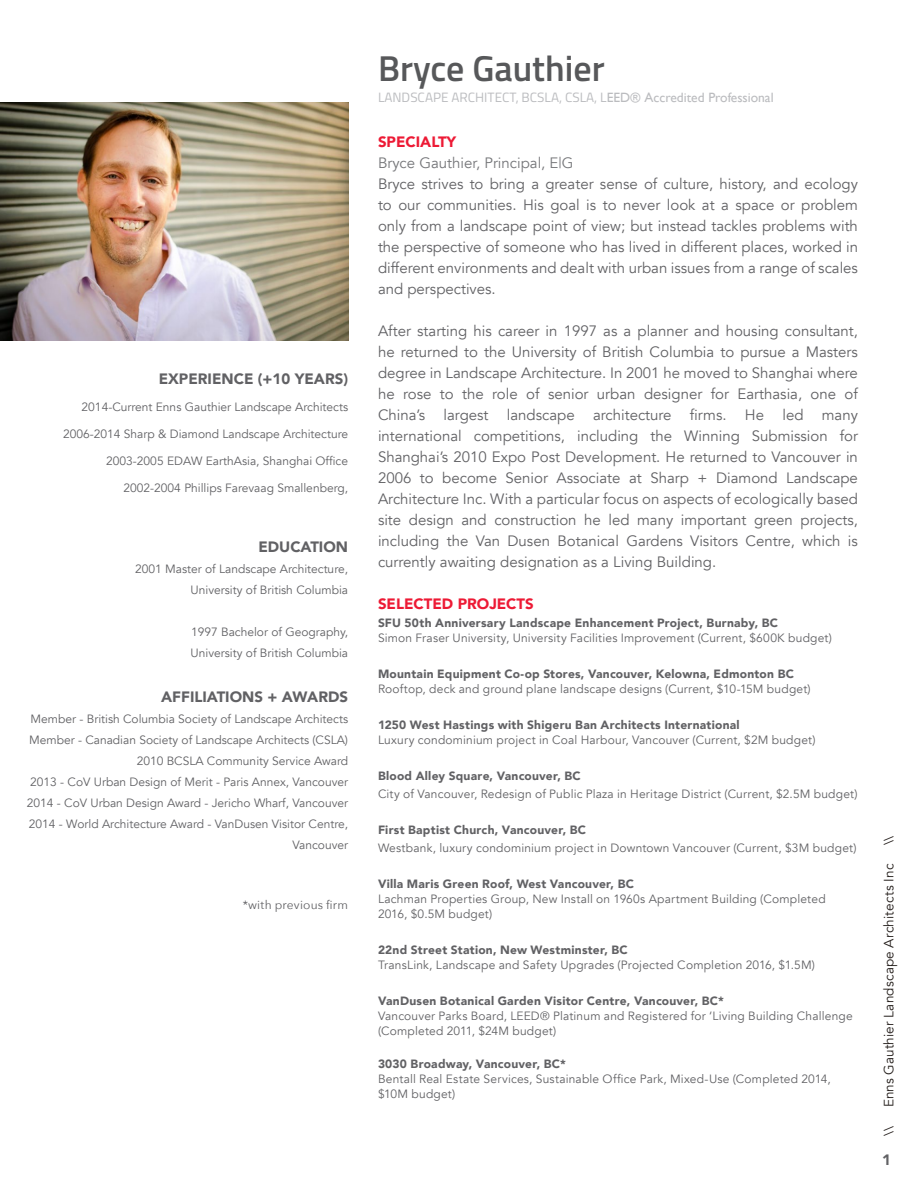
<style>
.page{position:relative;width:918px;height:1188px;background:#fff}
.page>*{position:absolute;margin:0;border:0;box-sizing:border-box;transform-origin:0 0}
.t1{font:600 36px "Titillium";color:#57585a}
.t2{font:15px/21px "Avenir";color:#616164;text-align:justify}
.t3{font:900 15px "Avenir";color:#616164}
.t4{font:15px "Avenir";color:#757679}
.t5{font:900 15px "Avenir";color:#ed1a35}
.t6{font:13.5px "Titillium";color:#bbbcbf}
.t7{font:13.5px "Avenir";letter-spacing:.01em;color:#251f1c}
.t8{font:12px/21px "Avenir";letter-spacing:.005em;color:#616164}
.t9{font:900 12px "Avenir";letter-spacing:.02em;color:#616164}
.t10{font:12px "Avenir Next";letter-spacing:.015em;color:#616164}
.s1{font-family:"Gill Sans"}
</style>
<div class="page">
<img style="left:0;top:103px;width:348px;height:237px">
<p class="t3" style="left:159px;top:369px;width:191px">EXPERIENCE (+10 YEARS)</p>
<p class="t8" style="left:82px;top:397px;width:268px">2014-Current Enns Gauthier Landscape Architects</p>
<p class="t8" style="left:63px;top:424px;width:286px">2006-2014 Sharp &amp; Diamond Landscape Architecture</p>
<p class="t8" style="left:106px;top:451px;width:243px">2003-2005 EDAW EarthAsia, Shanghai Office</p>
<p class="t8" style="left:124px;top:478px;width:226px">2002-2004 Phillips Farevaag Smallenberg,</p>
<p class="t3" style="left:258px;top:537px;width:91px">EDUCATION</p>
<p class="t8" style="left:135px;top:559px;width:214px;text-align:right">2001 Master of Landscape Architecture,<br>University of British Columbia</p>
<p class="t8" style="left:191px;top:622px;width:159px">1997 Bachelor of Geography,<br>University of British Columbia</p>
<p class="t3" style="left:161px;top:687px;width:189px">AFFILIATIONS + AWARDS</p>
<p class="t8" style="left:27px;top:709px;width:323px;text-align:right">Member - British Columbia Society of Landscape Architects Member - Canadian Society of Landscape Architects (CSLA)<br>2010 BCSLA Community Service Award<br>2013 - CoV Urban Design of Merit - Paris Annex, Vancouver 2014 - CoV Urban Design Award - Jericho Wharf, Vancouver 2014 - World Architecture Award - VanDusen Visitor Centre, Vancouver</p>
<p class="t10" style="left:243px;top:897px;width:107px">*with previous firm</p>
<h1 class="t1" style="left:378px;top:41px;width:228px">Bryce Gauthier</h1>
<p class="t6" style="left:378px;top:87px;width:397px">LANDSCAPE ARCHITECT, BCSLA, CSLA, L<span class="s1">EED® Accredited Professional</span></p>
<p class="t5" style="left:378px;top:132px;width:80px">SPECIALTY</p>
<p class="t4" style="left:378px;top:153px;width:197px">Bryce Gauthier, Principal, E|G</p>
<p class="t2" style="left:378px;top:174px;width:482px">Bryce strives to bring a greater sense of culture, history, and ecology to our communities. His goal is to never look at a space or problem only from a landscape point of view; but instead tackles problems with the perspective of someone who has lived in different places, worked in different environments and dealt with urban issues from a range of scales and perspectives.</p>
<p class="t2" style="left:378px;top:321px;width:482px">After starting his career in 1997 as a planner and housing consultant, he returned to the University of British Columbia to pursue a Masters degree in Landscape Architecture. In 2001 he moved to Shanghai where he rose to the role of senior urban designer for Earthasia, one of China’s largest landscape architecture firms. He led many international competitions, including the Winning Submission for Shanghai’s 2010 Expo Post Development. He returned to Vancouver in 2006 to become Senior Associate at Sharp + Diamond Landscape Architecture Inc. With a particular focus on aspects of ecologically based site design and construction he led many important green projects, including the Van Dusen Botanical Gardens Visitors Centre, which is currently awaiting designation as a Living Building.</p>
<p class="t5" style="left:378px;top:594px;width:157px">SELECTED PROJECTS</p>
<p class="t9" style="left:378px;top:615px;width:402px">SFU 50th Anniversary Landscape Enhancement Project, Burnaby, BC</p>
<p class="t8" style="left:378px;top:628px;width:456px">Simon Fraser University, University Facilities Improvement (Current, $600K budget)</p>
<p class="t9" style="left:378px;top:666px;width:417px">Mountain Equipment Co-op Stores, Vancouver, Kelowna, Edmonton BC</p>
<p class="t8" style="left:378px;top:679px;width:434px">Rooftop, deck and ground plane landscape designs (Current, $10-15M budget)</p>
<p class="t9" style="left:378px;top:717px;width:363px">1250 West Hastings with Shigeru Ban Architects International</p>
<p class="t8" style="left:378px;top:730px;width:439px">Luxury condominium project in Coal Harbour, Vancouver (Current, $2M budget)</p>
<p class="t9" style="left:378px;top:768px;width:204px">Blood Alley Square, Vancouver, BC</p>
<p class="t8" style="left:378px;top:784px;width:481px">City of Vancouver, Redesign of Public Plaza in Heritage District (Current, $2.5M budget)</p>
<p class="t9" style="left:378px;top:822px;width:210px">First Baptist Church, Vancouver, BC</p>
<p class="t8" style="left:378px;top:838px;width:480px">Westbank, luxury condominium project in Downtown Vancouver (Current, $3M budget)</p>
<p class="t9" style="left:378px;top:876px;width:257px">Villa Maris Green Roof, West Vancouver, BC</p>
<p class="t8" style="left:378px;top:892px;width:449px;line-height:15px">Lachman Properties Group, New Install on 1960s Apartment Building (Completed<br>2016, $0.5M budget)</p>
<p class="t9" style="left:378px;top:942px;width:251px">22nd Street Station, New Westminster, BC</p>
<p class="t8" style="left:378px;top:955px;width:438px">TransLink, Landscape and Safety Upgrades (Projected Completion 2016, $1.5M)</p>
<p class="t9" style="left:378px;top:993px;width:347px">VanDusen Botanical Garden Visitor Centre, Vancouver, BC*</p>
<p class="t8" style="left:378px;top:1009px;width:476px;line-height:15px">Vancouver Parks Board, LEED® Platinum and Registered for ‘Living Building Challenge (Completed 2011, $24M budget)</p>
<p class="t9" style="left:378px;top:1056px;width:189px">3030 Broadway, Vancouver, BC*</p>
<p class="t8" style="left:378px;top:1072px;width:454px;line-height:15px">Bentall Real Estate Services, Sustainable Office Park, Mixed-Use (Completed 2014, $10M budget)</p>
<p class="t7" style="left:880px;top:845px;width:11px;rotate:-90deg">\\</p>
<p class="t7" style="left:880px;top:1107px;width:245px;rotate:-90deg">Enns Gauthier Landscape Architects Inc</p>
<p class="t7" style="left:880px;top:1136px;width:11px;rotate:-90deg">\\</p>
<p class="t3" style="left:882px;top:1150px;width:10px">1</p>
</div>
